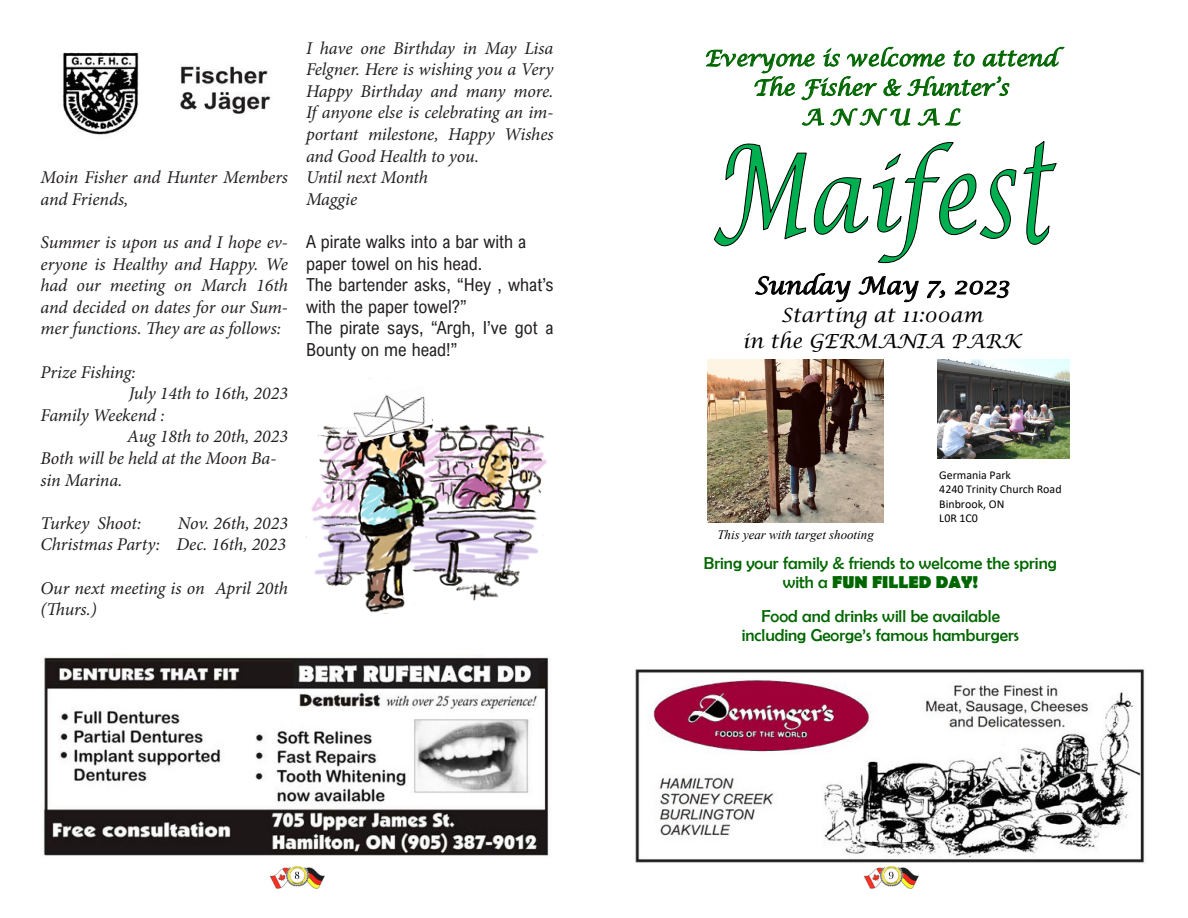
<style>
.page{position:relative;width:1188px;height:918px;background:#fff}
.page>*{position:absolute;margin:0;border:0;box-sizing:border-box;transform-origin:0 0}
.t1{font:italic 23.7px "Lucida Calligraphy";color:#000}
.t2{font:italic 21.75px/29.4px "Lucida Calligraphy";color:#060;text-align:center}
.t3{font:italic 19.5px/26.5px "Lucida Calligraphy";color:#000;text-align:center}
.t4{font:italic 18px/21.6px "Minion Pro";letter-spacing:-.005em;color:#231f20}
.t5{font:18px/21.6px "Arial Nova Cond";color:#231f20}
.t6{font:17.25px/19.2px "Berlin Sans FB";color:#060;text-align:center}
.t7{font:italic 13.05px "Times New Roman";color:#000}
.t8{font:12px/14.5px "Calibri";color:#000}
.s1{font-weight:700}
</style>
<div class="page">
<img style="left:269px;top:866px;width:56px;height:23px">
<img style="left:863px;top:866px;width:56px;height:23px">
<img style="left:43px;top:655px;width:507px;height:201px">
<img style="left:63px;top:52px;width:208px;height:83px">
<img style="left:635px;top:669px;width:510px;height:194px">
<svg style="left:713px;top:143px;width:94px;height:104px"></svg>
<svg style="left:814px;top:141px;width:243px;height:122px"></svg>
<img style="left:938px;top:360px;width:131px;height:98px">
<img style="left:708px;top:360px;width:175px;height:163px">
<img style="left:306px;top:378px;width:241px;height:235px">
<img style="left:350px;top:385px;width:83px;height:58px">
<p class="t4" style="left:40px;top:167px;width:249px">Moin Fisher and Hunter Members and Friends,</p>
<p class="t4" style="left:40px;top:231px;width:249px;text-align:justify">Summer is upon us and I hope ev&shy;eryone is Healthy and Happy. We had our meeting on March 16th and decided on dates for our Sum&shy;mer functions. They are as follows:</p>
<p class="t4" style="left:40px;top:361px;width:97px">Prize Fishing:</p>
<p class="t4" style="left:129px;top:383px;width:161px">July 14th to 16th, 2023</p>
<p class="t4" style="left:40px;top:404px;width:126px">Family Weekend :</p>
<p class="t4" style="left:127px;top:426px;width:162px">Aug 18th to 20th, 2023</p>
<p class="t4" style="left:40px;top:447px;width:237px">Both will be held at the Moon Ba&shy;sin Marina.</p>
<p class="t4" style="left:40px;top:512px;width:102px">Turkey Shoot:</p>
<p class="t4" style="left:178px;top:512px;width:112px">Nov. 26th, 2023</p>
<p class="t4" style="left:40px;top:534px;width:247px">Christmas Party: Dec. 16th, 2023</p>
<p class="t4" style="left:40px;top:577px;width:249px">Our next meeting is on April 20th (Thurs.)</p>
<p class="t4" style="left:306px;top:37px;width:249px;text-align:justify">I have one Birthday in May Lisa Felgner. Here is wishing you a Very Happy Birthday and many more.<br>If anyone else is celebrating an im&shy;portant milestone, Happy Wishes and Good Health to you.</p>
<p class="t4" style="left:306px;top:167px;width:124px">Until next Month</p>
<p class="t4" style="left:306px;top:188px;width:53px">Maggie</p>
<p class="t5" style="left:306px;top:230px;width:222px">A pirate walks into a bar with a</p>
<p class="t5" style="left:306px;top:252px;width:178px">paper towel on his head.</p>
<p class="t5" style="left:306px;top:274px;width:249px">The bartender asks, “Hey , what’s with the paper towel?”</p>
<p class="t5" style="left:306px;top:317px;width:249px">The pirate says, “Argh, I’ve got a<br>Bounty on me head!”</p>
<p class="t2" style="left:704px;top:44px;width:354px">Everyone is welcome to attend<br>The Fisher &amp; Hunter’s<br>A N N U A L</p>
<p class="t1" style="left:754px;top:271px;width:257px">Sunday May 7, 2023</p>
<p class="t3" style="left:742px;top:302px;width:280px">Starting at 11:00am<br>in the GERMANIA PARK</p>
<p class="t7" style="left:717px;top:526px;width:158px">This year with target shooting</p>
<p class="t8" style="left:939px;top:467px;width:124px">Germania Park<br>4240 Trinity Church Road<br>Binbrook, ON<br>L0R 1C0</p>
<p class="t6" style="left:704px;top:553px;width:354px">Bring your family &amp; friends to welcome the spring with a <span class="s1">FUN FILLED DAY!</span></p>
<p class="t6" style="left:742px;top:607px;width:279px">Food and drinks will be available including George’s famous hamburgers</p>
</div>
